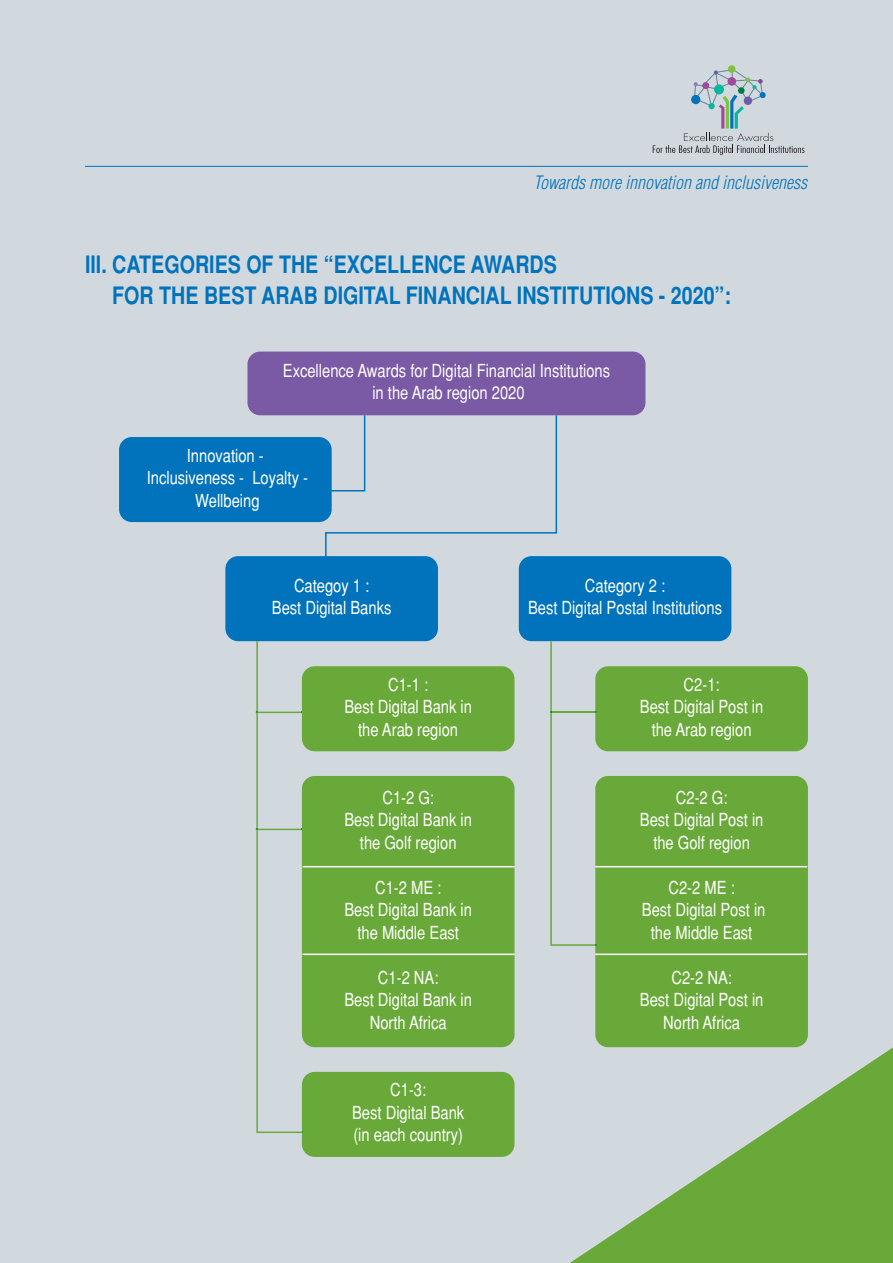
<style>
.page{position:relative;width:893px;height:1263px;background:#d2d9de}
.page>*{position:absolute;margin:0;border:0;box-sizing:border-box;transform-origin:0 0}
.t1{font:700 24px/31.5px "Helvetica";color:#0073bc;scale:.82 1}
.t2{font:18px/22.5px "Helvetica";color:#fff;text-align:center;scale:.82 1}
.t3{font:italic 300 condensed 18px "Helvetica";color:#0073bc}
</style>
<div class="page">
<div style="left:728px;top:65px;width:7px;height:8px;background:#7fc241;border-radius:50%"></div>
<svg style="left:653px;top:70px;width:151px;height:85px"></svg>
<hr style="left:85px;top:166px;width:723px;height:1px;background:#0073bc">
<svg style="left:570px;top:1047px;width:323px;height:216px"></svg>
<div style="left:247px;top:352px;width:398px;height:63px;background:#7b5aa5;border-radius:13px"></div>
<div style="left:119px;top:437px;width:213px;height:85px;background:#0073bc;border-radius:13px"></div>
<div style="left:225px;top:556px;width:213px;height:85px;background:#0073bc;border-radius:13px"></div>
<div style="left:519px;top:556px;width:212px;height:85px;background:#0073bc;border-radius:13px"></div>
<div style="left:595px;top:946px;width:213px;height:101px;background:#69a939"></div>
<svg style="left:324px;top:415px;width:234px;height:144px"></svg>
<svg style="left:550px;top:641px;width:258px;height:305px"></svg>
<svg style="left:256px;top:640px;width:258px;height:517px"></svg>
<hr style="left:303px;top:866px;width:211px;height:1px;background:#fff">
<hr style="left:303px;top:953px;width:211px;height:2px;background:#fff">
<hr style="left:595px;top:866px;width:212px;height:1px;background:#fff">
<hr style="left:595px;top:953px;width:212px;height:2px;background:#fff">
<p class="t3" style="left:534px;top:175px;width:279px">Towards more innovation and inclusiveness</p>
<h1 class="t1" style="left:112px;top:251px;width:756px;text-indent:-27px">III. CATEGORIES OF THE “EXCELLENCE AWARDS<br>FOR THE BEST ARAB DIGITAL FINANCIAL INSTITUTIONS - 2020”:</h1>
<p class="t2" style="left:283px;top:361px;width:401px">Excellence Awards for Digital Financial Institutions in the Arab region 2020</p>
<p class="t2" style="left:147px;top:446px;width:198px">Innovation -<br>Inclusiveness - Loyalty -<br>Wellbeing</p>
<p class="t2" style="left:272px;top:576px;width:147px">Categoy 1 :<br>Best Digital Banks</p>
<p class="t2" style="left:528px;top:576px;width:238px">Category 2 :<br>Best Digital Postal Institutions</p>
<p class="t2" style="left:344px;top:675px;width:157px">C1-1 :<br>Best Digital Bank in the Arab region</p>
<p class="t2" style="left:344px;top:788px;width:157px">C1-2 G:<br>Best Digital Bank in the Golf region</p>
<p class="t2" style="left:344px;top:878px;width:157px">C1-2 ME :<br>Best Digital Bank in the Middle East</p>
<p class="t2" style="left:344px;top:968px;width:157px">C1-2 NA:<br>Best Digital Bank in<br>North Africa</p>
<p class="t2" style="left:352px;top:1080px;width:138px">C1-3:<br>Best Digital Bank (in each country)</p>
<p class="t2" style="left:640px;top:675px;width:152px">C2-1:<br>Best Digital Post in the Arab region</p>
<p class="t2" style="left:640px;top:788px;width:152px">C2-2 G:<br>Best Digital Post in the Golf region</p>
<p class="t2" style="left:642px;top:878px;width:152px">C2-2 ME :<br>Best Digital Post in the Middle East</p>
<p class="t2" style="left:640px;top:968px;width:152px">C2-2 NA:<br>Best Digital Post in<br>North Africa</p>
</div>
